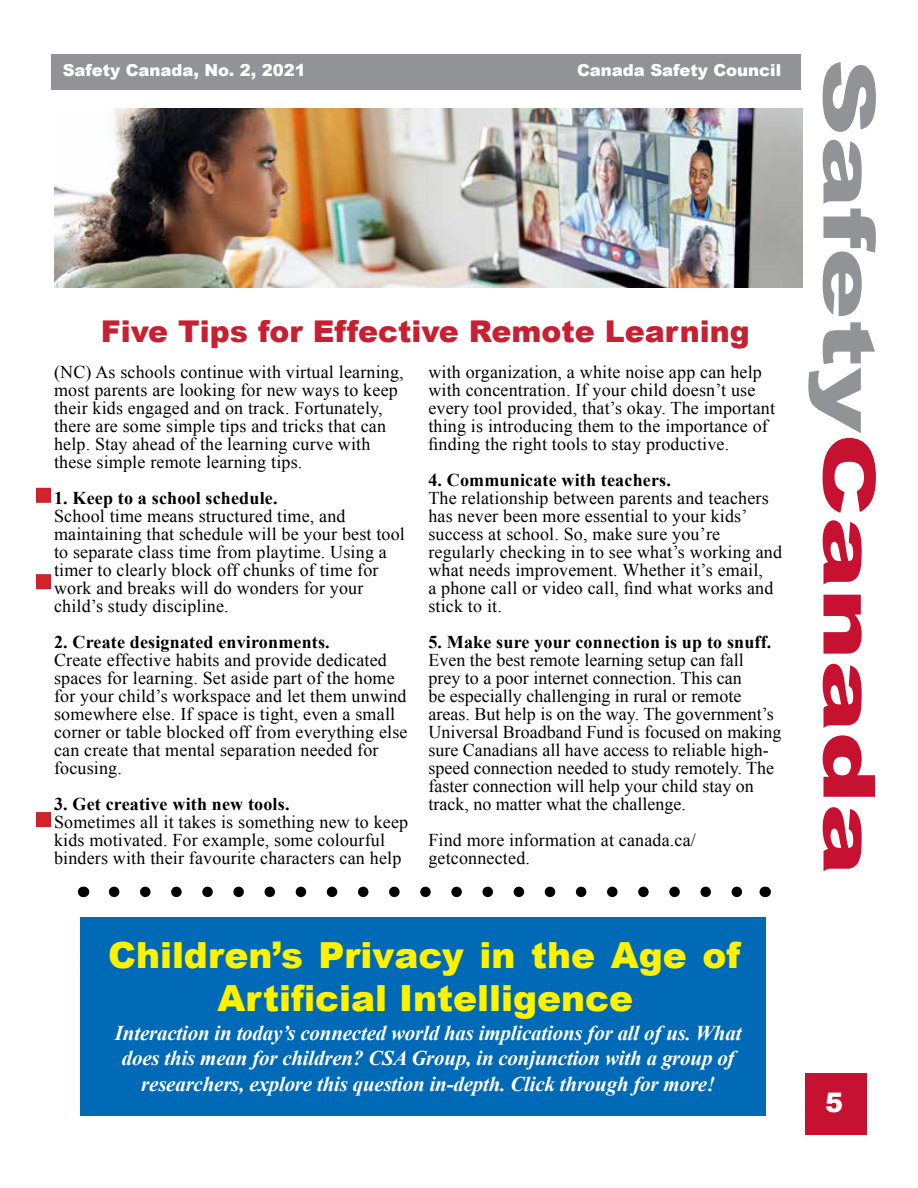
<style>
.page{position:relative;width:918px;height:1188px;background:#fff}
.page>*{position:absolute;margin:0;border:0;box-sizing:border-box;transform-origin:0 0}
.t1{font:900 72px "Arial";color:#919396;scale:1.49 1}
.t2{font:900 36px/43.2px "Arial";color:#fff200;text-align:center}
.t3{font:900 30px "Arial";color:#c72032}
.t4{font:900 27px "Arial";color:#fff}
.t5{font:italic 700 21px/25.2px "Times New Roman";letter-spacing:-.01em;color:#fff;text-align:center}
.t6{font:18px/18px "Times New Roman";letter-spacing:.01em;color:#000}
.t7{font:700 18px "Times New Roman";letter-spacing:.01em;color:#000}
.t8{font:900 16.5px "Arial";color:#fff}
.s1{color:#c61130}
</style>
<div class="page">
<div style="left:51px;top:54px;width:750px;height:36px;background:#919396"></div>
<div style="left:805px;top:1074px;width:61px;height:61px;background:#c61130"></div>
<div style="left:36px;top:488px;width:15px;height:15px;background:#d2232a;border:2px solid #c72032"></div>
<div style="left:36px;top:574px;width:15px;height:15px;background:#d2232a;border:2px solid #c72032"></div>
<div style="left:36px;top:812px;width:15px;height:15px;background:#d2232a;border:2px solid #c72032"></div>
<svg style="left:114px;top:887px;width:629px;height:10px"></svg>
<div style="left:80px;top:918px;width:686px;height:198px;background:#006ab6"></div>
<img style="left:54px;top:108px;width:749px;height:180px">
<p class="t8" style="left:63px;top:58px;width:245px">Safety Canada, No. 2, 2021</p>
<p class="t8" style="left:577px;top:58px;width:206px">Canada Safety Council</p>
<h1 class="t1" style="left:901px;top:58px;width:550px;rotate:90deg">Safety<span class="s1">Canada</span></h1>
<h3 class="t3" style="left:101px;top:310px;width:650px">Five Tips for Effective Remote Learning</h3>
<p class="t6" style="left:54px;top:363px;width:351px">(NC) As schools continue with virtual learning, most parents are looking for new ways to keep their kids engaged and on track. Fortunately, there are some simple tips and tricks that can help. Stay ahead of the learning curve with these simple remote learning tips.</p>
<p class="t7" style="left:54px;top:486px;width:225px">1. Keep to a school schedule.</p>
<p class="t6" style="left:54px;top:507px;width:352px">School time means structured time, and maintaining that schedule will be your best tool to separate class time from playtime. Using a timer to clearly block off chunks of time for work and breaks will do wonders for your child’s study discipline.</p>
<p class="t7" style="left:54px;top:630px;width:277px">2. Create designated environments.</p>
<p class="t6" style="left:54px;top:651px;width:355px">Create effective habits and provide dedicated spaces for learning. Set aside part of the home for your child’s workspace and let them unwind somewhere else. If space is tight, even a small corner or table blocked off from everything else can create that mental separation needed for focusing.</p>
<p class="t7" style="left:54px;top:792px;width:237px">3. Get creative with new tools.</p>
<p class="t6" style="left:54px;top:813px;width:356px">Sometimes all it takes is something new to keep kids motivated. For example, some colourful binders with their favourite characters can help</p>
<p class="t6" style="left:428px;top:363px;width:348px">with organization, a white noise app can help with concentration. If your child doesn’t use every tool provided, that’s okay. The important thing is introducing them to the importance of finding the right tools to stay productive.</p>
<p class="t7" style="left:428px;top:468px;width:244px">4. Communicate with teachers.</p>
<p class="t6" style="left:428px;top:489px;width:355px">The relationship between parents and teachers has never been more essential to your kids’ success at school. So, make sure you’re regularly checking in to see what’s working and what needs improvement. Whether it’s email,<br>a phone call or video call, find what works and stick to it.</p>
<p class="t7" style="left:428px;top:630px;width:345px">5. Make sure your connection is up to snuff.</p>
<p class="t6" style="left:428px;top:651px;width:354px">Even the best remote learning setup can fall<br>prey to a poor internet connection. This can<br>be especially challenging in rural or remote areas. But help is on the way. The government’s Universal Broadband Fund is focused on making sure Canadians all have access to reliable high&shy;speed connection needed to study remotely. The faster connection will help your child stay on track, no matter what the challenge.</p>
<p class="t6" style="left:428px;top:831px;width:269px">Find more information at canada.ca/ getconnected.</p>
<h2 class="t2" style="left:108px;top:933px;width:634px">Children’s Privacy in the Age of<br>Artificial Intelligence</h2>
<p class="t5" style="left:115px;top:1020px;width:628px">Interaction in today’s connected world has implications for all of us. What does this mean for children? CSA Group, in conjunction with a group of researchers, explore this question in-depth. Click through for more!</p>
<h3 class="t4" style="left:825px;top:1083px;width:20px">5</h3>
</div>
